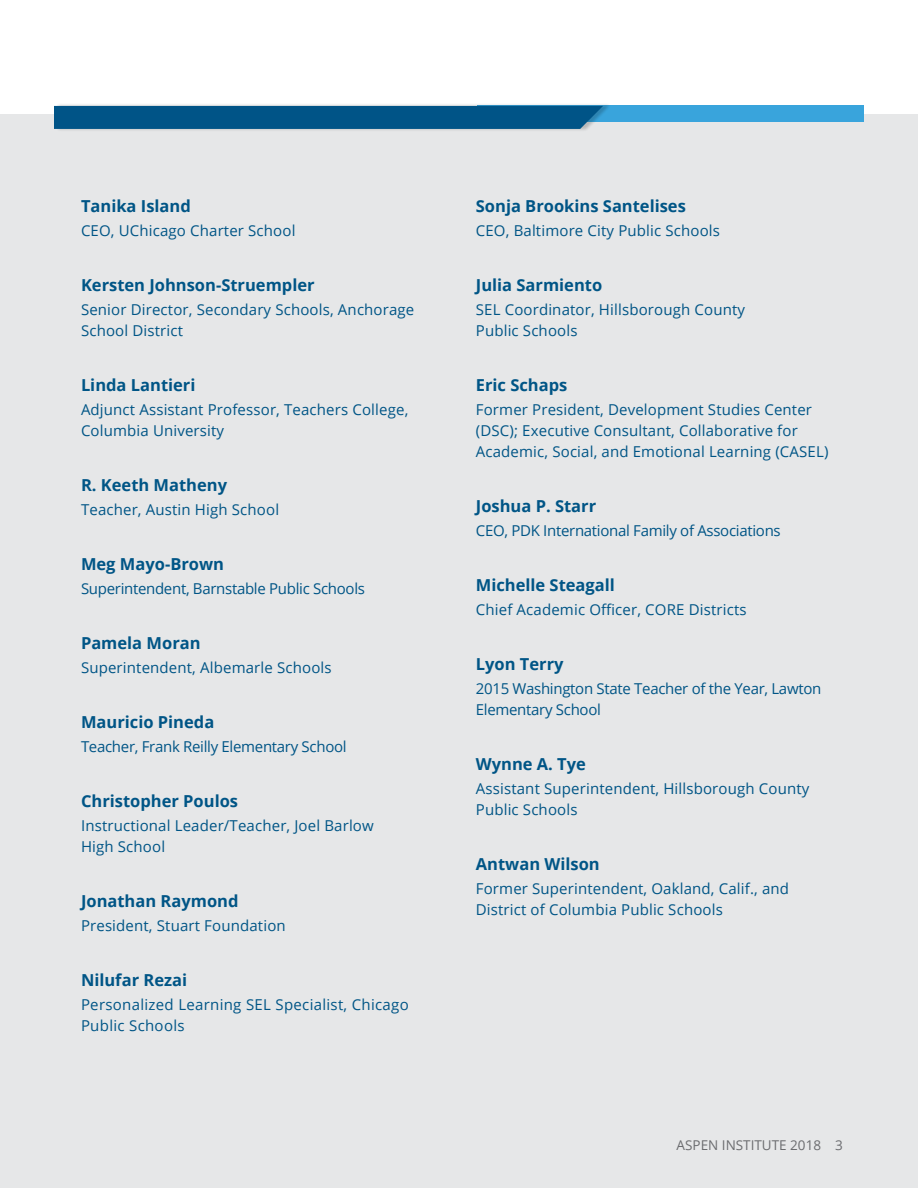
<style>
.page{position:relative;width:918px;height:1188px;background:#fff}
.page>*{position:absolute;margin:0;border:0;box-sizing:border-box;transform-origin:0 0}
.t1{font:700 16.5px "Open Sans";color:#005586}
.t2{font:15px/21px "Open Sans";letter-spacing:.01em;color:#005586}
.t3{font:15px/21px "Open Sans";letter-spacing:-.02em;color:#005586}
.t4{font:13.5px "Open Sans";color:#6b6c6f}
</style>
<div class="page">
<div style="left:1px;top:114px;width:917px;height:1074px;background:#e6e7e8"></div>
<div style="left:478px;top:106px;width:386px;height:16px;background:#39a4dc"></div>
<div style="left:57px;top:103px;width:553px;height:29px;background:#000;opacity:.2"></div>
<div style="left:54px;top:106px;width:549px;height:23px;background:#005487"></div>
<p class="t1" style="left:81px;top:194px;width:111px">Tanika Island</p>
<p class="t2" style="left:81px;top:220px;width:216px">CEO, UChicago Charter School</p>
<p class="t1" style="left:81px;top:273px;width:235px">Kersten Johnson-Struempler</p>
<p class="t2" style="left:81px;top:299px;width:335px">Senior Director, Secondary Schools, Anchorage<br>School District</p>
<p class="t1" style="left:81px;top:373px;width:116px">Linda Lantieri</p>
<p class="t2" style="left:81px;top:399px;width:329px">Adjunct Assistant Professor, Teachers College,<br>Columbia University</p>
<p class="t1" style="left:81px;top:473px;width:148px">R. Keeth Matheny</p>
<p class="t2" style="left:81px;top:499px;width:200px">Teacher, Austin High School</p>
<p class="t1" style="left:81px;top:552px;width:145px">Meg Mayo-Brown</p>
<p class="t3" style="left:81px;top:578px;width:285px">Superintendent, Barnstable Public Schools</p>
<p class="t1" style="left:81px;top:631px;width:121px">Pamela Moran</p>
<p class="t2" style="left:81px;top:657px;width:252px">Superintendent, Albemarle Schools</p>
<p class="t1" style="left:81px;top:710px;width:135px">Mauricio Pineda</p>
<p class="t3" style="left:81px;top:736px;width:267px">Teacher, Frank Reilly Elementary School</p>
<p class="t1" style="left:81px;top:789px;width:159px">Christopher Poulos</p>
<p class="t2" style="left:81px;top:815px;width:294px">Instructional Leader/Teacher, Joel Barlow<br>High School</p>
<p class="t1" style="left:81px;top:889px;width:159px">Jonathan Raymond</p>
<p class="t2" style="left:81px;top:915px;width:206px">President, Stuart Foundation</p>
<p class="t1" style="left:81px;top:968px;width:108px">Nilufar Rezai</p>
<p class="t2" style="left:81px;top:994px;width:329px">Personalized Learning SEL Specialist, Chicago<br>Public Schools</p>
<p class="t1" style="left:476px;top:194px;width:212px">Sonja Brookins Santelises</p>
<p class="t2" style="left:476px;top:220px;width:246px">CEO, Baltimore City Public Schools</p>
<p class="t1" style="left:476px;top:273px;width:128px">Julia Sarmiento</p>
<p class="t2" style="left:476px;top:299px;width:271px">SEL Coordinator, Hillsborough County<br>Public Schools</p>
<p class="t1" style="left:476px;top:373px;width:93px">Eric Schaps</p>
<p class="t2" style="left:476px;top:399px;width:354px">Former President, Development Studies Center (DSC); Executive Consultant, Collaborative for<br>Academic, Social, and Emotional Learning (CASEL)</p>
<p class="t1" style="left:476px;top:494px;width:122px">Joshua P. Starr</p>
<p class="t3" style="left:476px;top:520px;width:306px">CEO, PDK International Family of Associations</p>
<p class="t1" style="left:476px;top:573px;width:141px">Michelle Steagall</p>
<p class="t2" style="left:476px;top:599px;width:272px">Chief Academic Officer, CORE Districts</p>
<p class="t1" style="left:476px;top:652px;width:89px">Lyon Terry</p>
<p class="t3" style="left:476px;top:678px;width:347px">2015 Washington State Teacher of the Year, Lawton<br>Elementary School</p>
<p class="t1" style="left:476px;top:752px;width:112px">Wynne A. Tye</p>
<p class="t2" style="left:476px;top:778px;width:335px">Assistant Superintendent, Hillsborough County<br>Public Schools</p>
<p class="t1" style="left:476px;top:852px;width:125px">Antwan Wilson</p>
<p class="t2" style="left:476px;top:878px;width:315px">Former Superintendent, Oakland, Calif., and<br>District of Columbia Public Schools</p>
<p class="t4" style="left:677px;top:1136px;width:168px">ASPEN INSTITUTE 2018 3</p>
<p class="t4" style="left:642px;top:1137px;width:196px">THE ASPEN INSTITUTE 2018 3</p>
</div>
